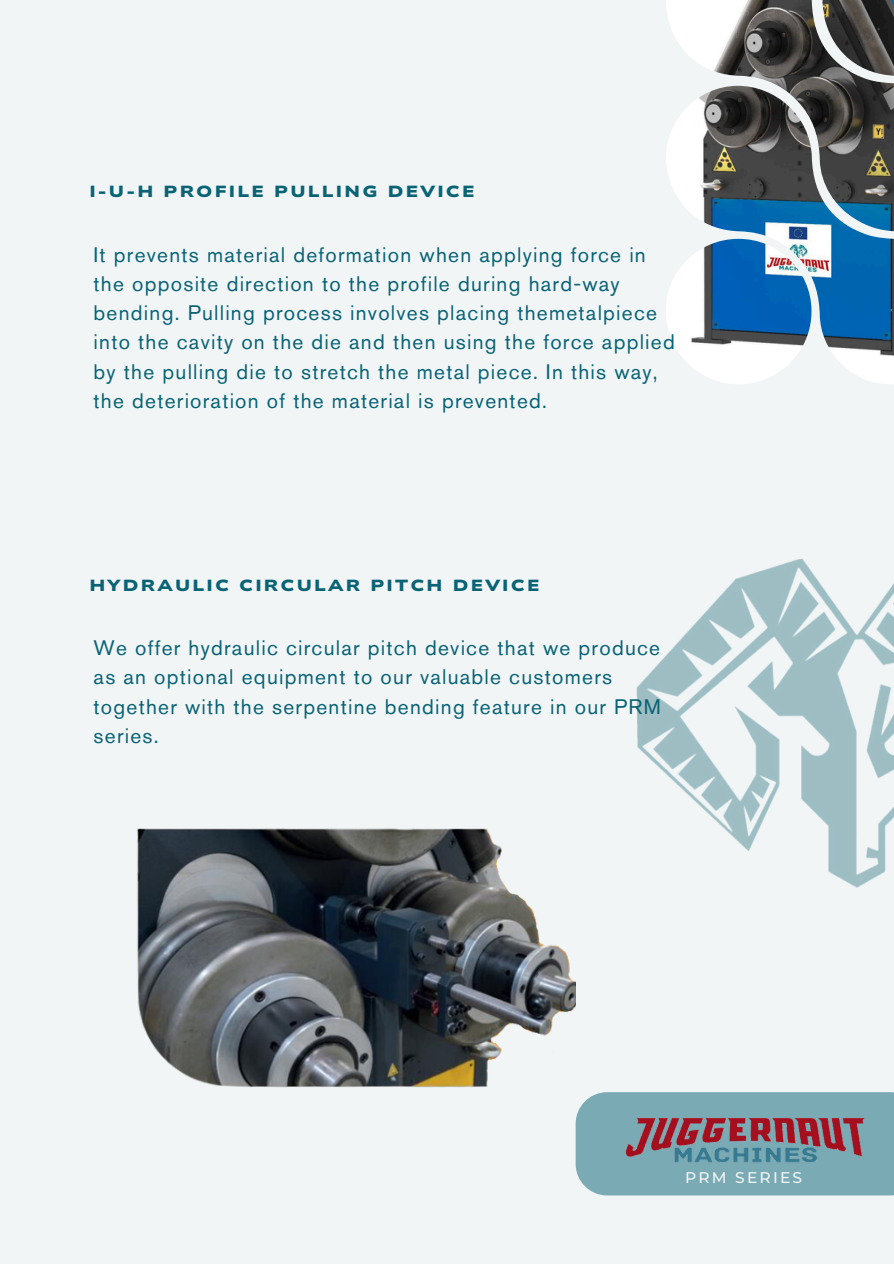
<style>
.page{position:relative;width:894px;height:1264px;background:#fff}
.page>*{position:absolute;margin:0;border:0;box-sizing:border-box;transform-origin:0 0}
.t1{font:21px/29.2px "Akzidenz Grotesk Pro";letter-spacing:.06em;color:#086375}
.t2{font:900 16.05px "Nunito Sans 10 pt Expanded";letter-spacing:.135em;color:#086375}
.t3{font:500 15.45px "Montserrat";letter-spacing:.145em;color:#f2f5f6}
</style>
<div class="page">
<div style="left:0;top:0;width:893px;height:1263px;background:#f2f5f6"></div>
<div style="left:575px;top:1092px;width:318px;height:103px;background:#7aaab4"></div>
<img style="left:666px;top:0;width:227px;height:384px">
<img style="left:636px;top:560px;width:257px;height:328px">
<img style="left:612px;top:1115px;width:263px;height:52px">
<img style="left:137px;top:828px;width:438px;height:260px">
<h1 class="t2" style="left:89px;top:181px;width:386px">I-U-H PROFILE PULLING DEVICE</h1>
<p class="t1" style="left:94px;top:242px;width:582px">It prevents material deformation when applying force in the opposite direction to the profile during hard-way bending. Pulling process involves placing themetalpiece into the cavity on the die and then using the force applied by the pulling die to stretch the metal piece. In this way, the deterioration of the material is prevented.</p>
<p class="t2" style="left:89px;top:574px;width:451px">HYDRAULIC CIRCULAR PITCH DEVICE</p>
<p class="t1" style="left:94px;top:635px;width:568px">We offer hydraulic circular pitch device that we produce as an optional equipment to our valuable customers together with the serpentine bending feature in our PRM series.</p>
<p class="t3" style="left:685px;top:1167px;width:119px">PRM SERIES</p>
</div>
